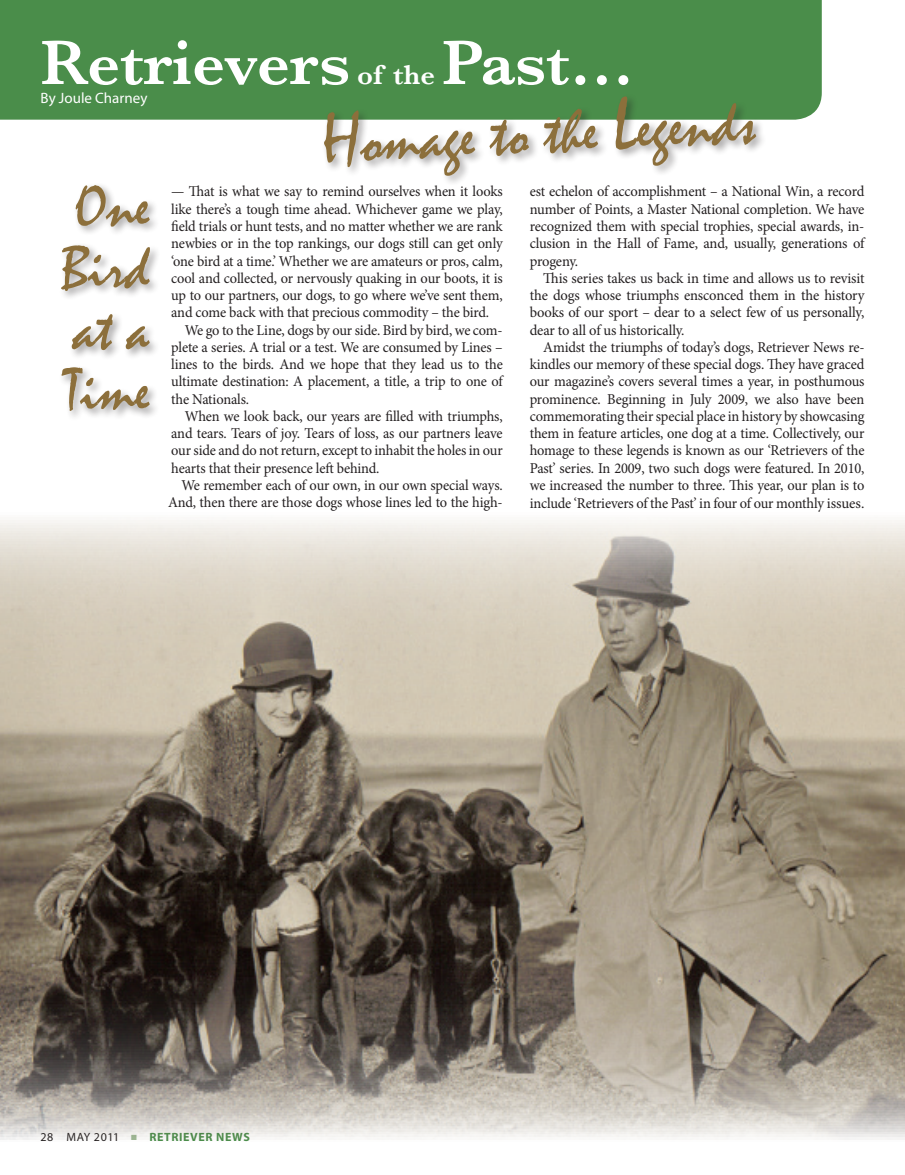
<style>
.page{position:relative;width:905px;height:1175px;background:#fff}
.page>*{position:absolute;margin:0;border:0;box-sizing:border-box;transform-origin:0 0}
.Title_Heading{font:600 64.5px "Baskerville";color:#fff}
.quote_text{font:61.5px "Mistral";color:#8c6f3b}
.quote_marks{font:61.5px "Mistral";color:#8c6f3b}
.Title_Heading-2{font:600 28.5px "Baskerville";color:#fff}
.Body_Text{font:15px/17.2px "Minion Pro";letter-spacing:-.01em;color:#231f20;text-align:justify;scale:.96 1}
.Body_Text-2{font:15px/17.2px "Minion Pro";letter-spacing:-.01em;color:#231f20;text-align:justify}
.By{font:15px "Myriad Pro";color:#fff}
.t1{font:700 12px "Myriad Pro";letter-spacing:.05em;color:#4a8d4a}
.s1{font-size:75px}
.s2{font-weight:400;color:#231f20}
.s3{color:#9fba96}
</style>
<div class="page">
<div style="left:0;top:0;width:821px;height:120px;background:#4a8d4a"></div>
<img style="left:0;top:520px;width:904px;height:620px">
<div style="left:321px;top:94px;width:445px;height:92px;background:#231f20;opacity:.4"></div>
<div style="left:59px;top:182px;width:102px;height:239px;background:#231f20;opacity:.4"></div>
<p class="Title_Heading" style="left:40px;top:25px;width:311px">Retrievers</p>
<p class="Title_Heading" style="left:442px;top:25px;width:194px">Past…</p>
<p class="quote_text" style="left:320px;top:110px;width:435px;rotate:-3deg"><span class="s1">H</span>omage to the <span class="s1">L</span>egends</p>
<p class="Title_Heading-2" style="left:357px;top:58px;width:79px">of the</p>
<p class="By" style="left:40px;top:89px;width:108px">By Joule Charney</p>
<p class="quote_marks" style="left:75px;top:172px;width:76px">One</p>
<p class="quote_text" style="left:61px;top:234px;width:90px">Bird</p>
<p class="quote_text" style="left:73px;top:295px;width:78px">at a</p>
<p class="quote_text" style="left:64px;top:357px;width:87px">Time</p>
<p class="Body_Text" style="left:171px;top:183px;width:347px">— That is what we say to remind ourselves when it looks like there’s a tough time ahead. Whichever game we play, field trials or hunt tests, and no matter whether we are rank newbies or in the top rankings, our dogs still can get only ‘one bird at a time.’ Whether we are amateurs or pros, calm, cool and collected, or nervously quaking in our boots, it is up to our partners, our dogs, to go where we’ve sent them, and come back with that precious commodity – the bird.</p>
<p class="Body_Text" style="left:171px;top:321px;width:347px;text-indent:14px">We go to the Line, dogs by our side. Bird by bird, we com&shy;plete a series. A trial or a test. We are consumed by Lines – lines to the birds. And we hope that they lead us to the ultimate destination: A placement, a title, a trip to one of the Nationals.</p>
<p class="Body_Text" style="left:171px;top:407px;width:347px;text-indent:14px">When we look back, our years are filled with triumphs, and tears. Tears of joy. Tears of loss, as our partners leave our side and do not return, except to inhabit the holes in our hearts that their presence left behind.</p>
<p class="Body_Text" style="left:168px;top:476px;width:350px;text-align:right">We remember each of our own, in our own special ways.<br>And, then there are those dogs whose lines led to the high-</p>
<p class="Body_Text" style="left:529px;top:183px;width:350px">est echelon of accomplishment – a National Win, a record number of Points, a Master National completion. We have recognized them with special trophies, special awards, in&shy;clusion in the Hall of Fame, and, usually, generations of progeny.</p>
<p class="Body_Text-2" style="left:529px;top:269px;width:336px;text-indent:14px">This series takes us back in time and allows us to revisit the dogs whose triumphs ensconced them in the history books of our sport – dear to a select few of us personally, dear to all of us historically.</p>
<p class="Body_Text" style="left:529px;top:338px;width:350px;text-indent:14px">Amidst the triumphs of today’s dogs, Retriever News re&shy;kindles our memory of these special dogs. They have graced our magazine’s covers several times a year, in posthumous prominence. Beginning in July 2009, we also have been commemorating their special place in history by showcasing them in feature articles, one dog at a time. Collectively, our homage to these legends is known as our ‘Retrievers of the Past’ series. In 2009, two such dogs were featured. In 2010, we increased the number to three. This year, our plan is to include ‘Retrievers of the Past’ in four of our monthly issues.</p>
<p class="t1" style="left:40px;top:1128px;width:211px"><span class="s2">28 MAY 2011</span> <span class="s3">■</span> RETRIEVER NEWS</p>
</div>
